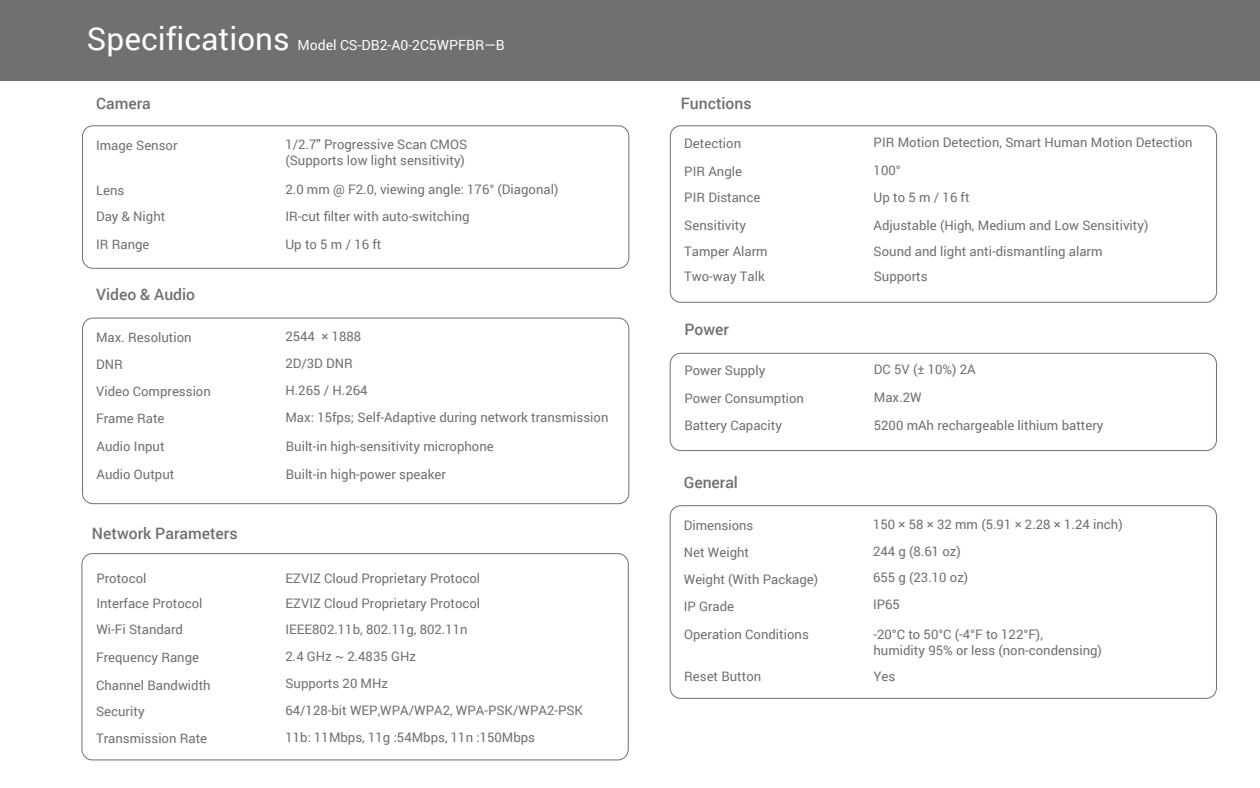
<style>
.page{position:relative;width:1260px;height:788px;background:#fff}
.page>*{position:absolute;margin:0;border:0;box-sizing:border-box;transform-origin:0 0}
.t1{font:31.5px "Roboto";color:#fcfdfd}
.t2{font:500 15.75px "Roboto";color:#717071}
.t3{font:14px "Roboto";color:#fcfdfd}
.t4{font:13.12px/15.8px "Roboto";color:#717071}
</style>
<div class="page">
<div style="left:0;top:0;width:1260px;height:80px;background:#717071"></div>
<div style="left:82px;top:553px;width:547px;height:207px;border:1px solid #717071;border-radius:10px"></div>
<div style="left:82px;top:318px;width:547px;height:186px;border:1px solid #717071;border-radius:10px"></div>
<div style="left:670px;top:505px;width:547px;height:193px;border:1px solid #717071;border-radius:10px"></div>
<div style="left:670px;top:125px;width:547px;height:177px;border:1px solid #717071;border-radius:10px"></div>
<div style="left:82px;top:125px;width:547px;height:143px;border:1px solid #717071;border-radius:10px"></div>
<div style="left:670px;top:353px;width:547px;height:98px;border:1px solid #717071;border-radius:10px"></div>
<h1 class="t1" style="left:87px;top:16px;width:204px">Specifications</h1>
<p class="t3" style="left:297px;top:35px;width:209px">Model CS-DB2-A0-2C5WPFBR—B</p>
<p class="t2" style="left:96px;top:92px;width:56px">Camera</p>
<p class="t4" style="left:96px;top:137px;width:83px">Image Sensor</p>
<p class="t4" style="left:285px;top:136px;width:183px">1/2.7" Progressive Scan CMOS (Supports low light sensitivity)</p>
<p class="t4" style="left:96px;top:182px;width:30px">Lens</p>
<p class="t4" style="left:285px;top:181px;width:274px">2.0 mm @ F2.0, viewing angle: 176° (Diagonal)</p>
<p class="t4" style="left:96px;top:208px;width:71px">Day &amp; Night</p>
<p class="t4" style="left:285px;top:208px;width:186px">IR-cut filter with auto-switching</p>
<p class="t4" style="left:96px;top:236px;width:55px">IR Range</p>
<p class="t4" style="left:285px;top:236px;width:98px">Up to 5 m / 16 ft</p>
<p class="t2" style="left:96px;top:283px;width:101px">Video &amp; Audio</p>
<p class="t4" style="left:96px;top:329px;width:97px">Max. Resolution</p>
<p class="t4" style="left:285px;top:328px;width:77px">2544 × 1888</p>
<p class="t4" style="left:96px;top:356px;width:28px">DNR</p>
<p class="t4" style="left:285px;top:355px;width:69px">2D/3D DNR</p>
<p class="t4" style="left:96px;top:383px;width:116px">Video Compression</p>
<p class="t4" style="left:285px;top:381px;width:84px">H.265 / H.264</p>
<p class="t4" style="left:96px;top:410px;width:70px">Frame Rate</p>
<p class="t4" style="left:285px;top:408px;width:325px">Max: 15fps; Self-Adaptive during network transmission</p>
<p class="t4" style="left:97px;top:438px;width:70px">Audio Input</p>
<p class="t4" style="left:286px;top:438px;width:209px">Built-in high-sensitivity microphone</p>
<p class="t4" style="left:97px;top:465px;width:79px">Audio Output</p>
<p class="t4" style="left:286px;top:465px;width:162px">Built-in high-power speaker</p>
<p class="t2" style="left:92px;top:522px;width:147px">Network Parameters</p>
<p class="t4" style="left:96px;top:570px;width:52px">Protocol</p>
<p class="t4" style="left:286px;top:570px;width:196px">EZVIZ Cloud Proprietary Protocol</p>
<p class="t4" style="left:96px;top:595px;width:108px">Interface Protocol</p>
<p class="t4" style="left:286px;top:595px;width:196px">EZVIZ Cloud Proprietary Protocol</p>
<p class="t4" style="left:96px;top:621px;width:88px">Wi-Fi Standard</p>
<p class="t4" style="left:286px;top:621px;width:184px">IEEE802.11b, 802.11g, 802.11n</p>
<p class="t4" style="left:96px;top:649px;width:105px">Frequency Range</p>
<p class="t4" style="left:285px;top:648px;width:132px">2.4 GHz ~ 2.4835 GHz</p>
<p class="t4" style="left:96px;top:676px;width:116px">Channel Bandwidth</p>
<p class="t4" style="left:285px;top:675px;width:104px">Supports 20 MHz</p>
<p class="t4" style="left:96px;top:703px;width:50px">Security</p>
<p class="t4" style="left:285px;top:701px;width:299px">64/128-bit WEP,WPA/WPA2, WPA-PSK/WPA2-PSK</p>
<p class="t4" style="left:96px;top:730px;width:113px">Transmission Rate</p>
<p class="t4" style="left:285px;top:729px;width:251px">11b: 11Mbps, 11g :54Mbps, 11n :150Mbps</p>
<p class="t2" style="left:681px;top:92px;width:72px">Functions</p>
<p class="t4" style="left:684px;top:135px;width:58px">Detection</p>
<p class="t4" style="left:874px;top:134px;width:320px">PIR Motion Detection, Smart Human Motion Detection</p>
<p class="t4" style="left:684px;top:163px;width:59px">PIR Angle</p>
<p class="t4" style="left:874px;top:161px;width:29px">100°</p>
<p class="t4" style="left:684px;top:189px;width:78px">PIR Distance</p>
<p class="t4" style="left:874px;top:189px;width:98px">Up to 5 m / 16 ft</p>
<p class="t4" style="left:684px;top:216px;width:63px">Sensitivity</p>
<p class="t4" style="left:874px;top:216px;width:276px">Adjustable (High, Medium and Low Sensitivity)</p>
<p class="t4" style="left:684px;top:243px;width:85px">Tamper Alarm</p>
<p class="t4" style="left:874px;top:243px;width:230px">Sound and light anti-dismantling alarm</p>
<p class="t4" style="left:684px;top:268px;width:82px">Two-way Talk</p>
<p class="t4" style="left:874px;top:268px;width:55px">Supports</p>
<p class="t2" style="left:684px;top:318px;width:46px">Power</p>
<p class="t4" style="left:684px;top:362px;width:82px">Power Supply</p>
<p class="t4" style="left:874px;top:361px;width:103px">DC 5V (± 10%) 2A</p>
<p class="t4" style="left:684px;top:390px;width:121px">Power Consumption</p>
<p class="t4" style="left:874px;top:389px;width:49px">Max.2W</p>
<p class="t4" style="left:684px;top:417px;width:99px">Battery Capacity</p>
<p class="t4" style="left:874px;top:417px;width:231px">5200 mAh rechargeable lithium battery</p>
<p class="t2" style="left:684px;top:471px;width:56px">General</p>
<p class="t4" style="left:684px;top:516px;width:71px">Dimensions</p>
<p class="t4" style="left:873px;top:515px;width:251px">150 × 58 × 32 mm (5.91 × 2.28 × 1.24 inch)</p>
<p class="t4" style="left:684px;top:543px;width:67px">Net Weight</p>
<p class="t4" style="left:873px;top:542px;width:89px">244 g (8.61 oz)</p>
<p class="t4" style="left:684px;top:570px;width:136px">Weight (With Package)</p>
<p class="t4" style="left:873px;top:569px;width:97px">655 g (23.10 oz)</p>
<p class="t4" style="left:684px;top:597px;width:52px">IP Grade</p>
<p class="t4" style="left:873px;top:596px;width:28px">IP65</p>
<p class="t4" style="left:684px;top:626px;width:126px">Operation Conditions</p>
<p class="t4" style="left:874px;top:626px;width:230px">-20°C to 50°C (-4°F to 122°F),<br>humidity 95% or less (non-condensing)</p>
<p class="t4" style="left:684px;top:668px;width:79px">Reset Button</p>
<p class="t4" style="left:874px;top:668px;width:23px">Yes</p>
</div>
